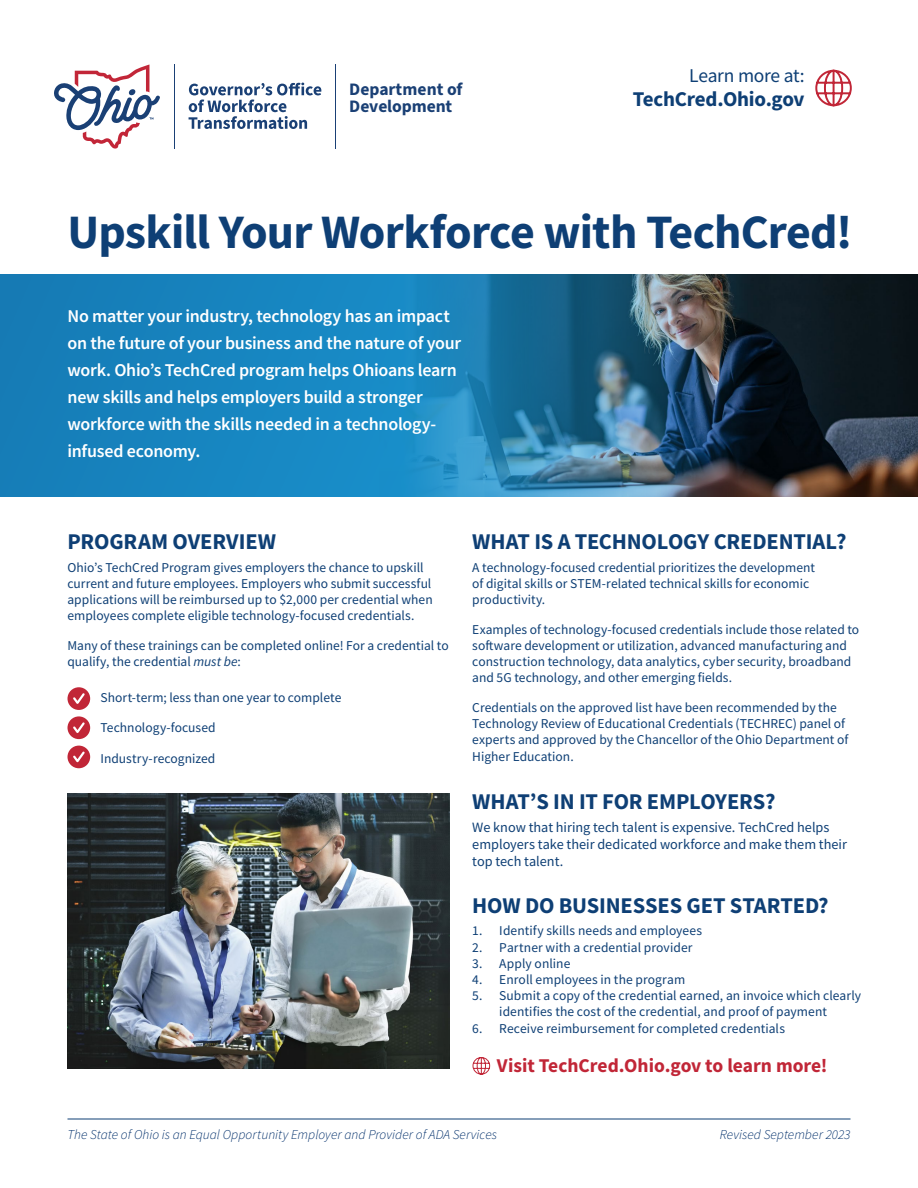
<style>
.page{position:relative;width:918px;height:1188px;background:#fff}
.page>*{position:absolute;margin:0;border:0;box-sizing:border-box;transform-origin:0 0}
.t1{font:700 48px "Source Sans Pro";letter-spacing:-.02em;color:#0e3f75}
.t2{font:700 22.5px "Source Sans Pro";letter-spacing:-.005em;color:#0e3f75}
.t3{font:700 21px "Source Sans Pro";letter-spacing:-.015em;color:#0e3f75}
.t4{font:700 19.5px "Source Sans Pro";color:#c12637}
.t5{font:19.5px "Source Sans Pro";letter-spacing:-.015em;color:#0e3f75}
.t6{font:600 18px/27px "Source Sans Pro";letter-spacing:-.015em;color:#fff}
.t7{font:700 17.55px/16.8px "Source Sans 3";color:#1a4075}
.t8{font:14.25px/17.1px "Source Sans Pro";color:#0e3f75}
.t9{font:13.5px/16.2px "Source Sans Pro";letter-spacing:.005em;color:#0e3f75}
.t10{font:italic 300 13.5px "Source Sans Pro";letter-spacing:.005em;color:#002f6b}
.s1{font-style:italic}
</style>
<div class="page">
<div style="left:0;top:274px;width:918px;height:223px;background:#1784be"></div>
<img style="left:379px;top:274px;width:539px;height:223px">
<hr style="left:68px;top:1119px;width:782px;height:1px;background:#0e3f75">
<svg style="left:189px;top:83px;width:132px;height:46px"></svg>
<svg style="left:54px;top:64px;width:106px;height:85px"></svg>
<hr style="left:174px;top:64px;width:1px;height:85px;background:#1a4075">
<hr style="left:335px;top:64px;width:1px;height:85px;background:#1a4075">
<svg style="left:815px;top:69px;width:37px;height:38px"></svg>
<div style="left:68px;top:687px;width:22px;height:23px;background:#c12637;border-radius:50%"></div>
<svg style="left:73px;top:693px;width:14px;height:14px"></svg>
<div style="left:68px;top:716px;width:22px;height:23px;background:#c12637;border-radius:50%"></div>
<svg style="left:73px;top:722px;width:14px;height:14px"></svg>
<div style="left:68px;top:746px;width:22px;height:22px;background:#c12637;border-radius:50%"></div>
<svg style="left:73px;top:751px;width:12px;height:12px"></svg>
<img style="left:68px;top:794px;width:381px;height:275px">
<svg style="left:472px;top:1057px;width:19px;height:18px"></svg>
<p class="t7" style="left:349px;top:81px;width:115px">Department of<br>Development</p>
<p class="t5" style="left:689px;top:63px;width:117px">Learn more at:</p>
<p class="t3" style="left:633px;top:84px;width:173px">TechCred.Ohio.gov</p>
<p class="t1" style="left:68px;top:199px;width:787px">Upskill Your Workforce with TechCred!</p>
<p class="t6" style="left:68px;top:303px;width:395px">No matter your industry, technology has an impact on the future of your business and the nature of your work. Ohio’s TechCred program helps Ohioans learn new skills and helps employers build a stronger workforce with the skills needed in a technology&shy;infused economy.</p>
<p class="t2" style="left:68px;top:527px;width:210px">PROGRAM OVERVIEW</p>
<p class="t9" style="left:68px;top:559px;width:367px">Ohio’s TechCred Program gives employers the chance to upskill current and future employees. Employers who submit successful applications will be reimbursed up to $2,000 per credential when employees complete eligible technology-focused credentials.</p>
<p class="t9" style="left:68px;top:637px;width:383px">Many of these trainings can be completed online! For a credential to qualify, the credential <span class="s1">must be</span>:</p>
<p class="t9" style="left:100px;top:690px;width:242px">Short-term; less than one year to complete</p>
<p class="t9" style="left:100px;top:720px;width:117px">Technology-focused</p>
<p class="t9" style="left:100px;top:750px;width:116px">Industry-recognized</p>
<p class="t2" style="left:472px;top:527px;width:376px">WHAT IS A TECHNOLOGY CREDENTIAL?</p>
<p class="t9" style="left:472px;top:559px;width:344px">A technology-focused credential prioritizes the development of digital skills or STEM-related technical skills for economic productivity.</p>
<p class="t9" style="left:472px;top:621px;width:388px">Examples of technology-focused credentials include those related to software development or utilization, advanced manufacturing and construction technology, data analytics, cyber security, broadband and 5G technology, and other emerging fields.</p>
<p class="t9" style="left:472px;top:699px;width:378px">Credentials on the approved list have been recommended by the Technology Review of Educational Credentials (TECHREC) panel of experts and approved by the Chancellor of the Ohio Department of Higher Education.</p>
<p class="t2" style="left:472px;top:786px;width:305px">WHAT’S IN IT FOR EMPLOYERS?</p>
<p class="t8" style="left:472px;top:818px;width:376px">We know that hiring tech talent is expensive. TechCred helps employers take their dedicated workforce and make them their top tech talent.</p>
<p class="t2" style="left:472px;top:891px;width:358px">HOW DO BUSINESSES GET STARTED?</p>
<p class="t9" style="left:472px;top:923px;width:231px">1. Identify skills needs and employees</p>
<p class="t9" style="left:472px;top:939px;width:222px">2. Partner with a credential provider</p>
<p class="t9" style="left:472px;top:955px;width:100px">3. Apply online</p>
<p class="t9" style="left:472px;top:971px;width:214px">4. Enroll employees in the program</p>
<p class="t9" style="left:472px;top:988px;width:390px;text-align:center">5. Submit a copy of the credential earned, an invoice which clearly identifies the cost of the credential, and proof of payment</p>
<p class="t9" style="left:472px;top:1020px;width:314px">6. Receive reimbursement for completed credentials</p>
<p class="t4" style="left:497px;top:1053px;width:332px">Visit TechCred.Ohio.gov to learn more!</p>
<p class="t10" style="left:68px;top:1126px;width:431px">The State of Ohio is an Equal Opportunity Employer and Provider of ADA Services</p>
<p class="t10" style="left:720px;top:1126px;width:132px">Revised September 2023</p>
</div>
